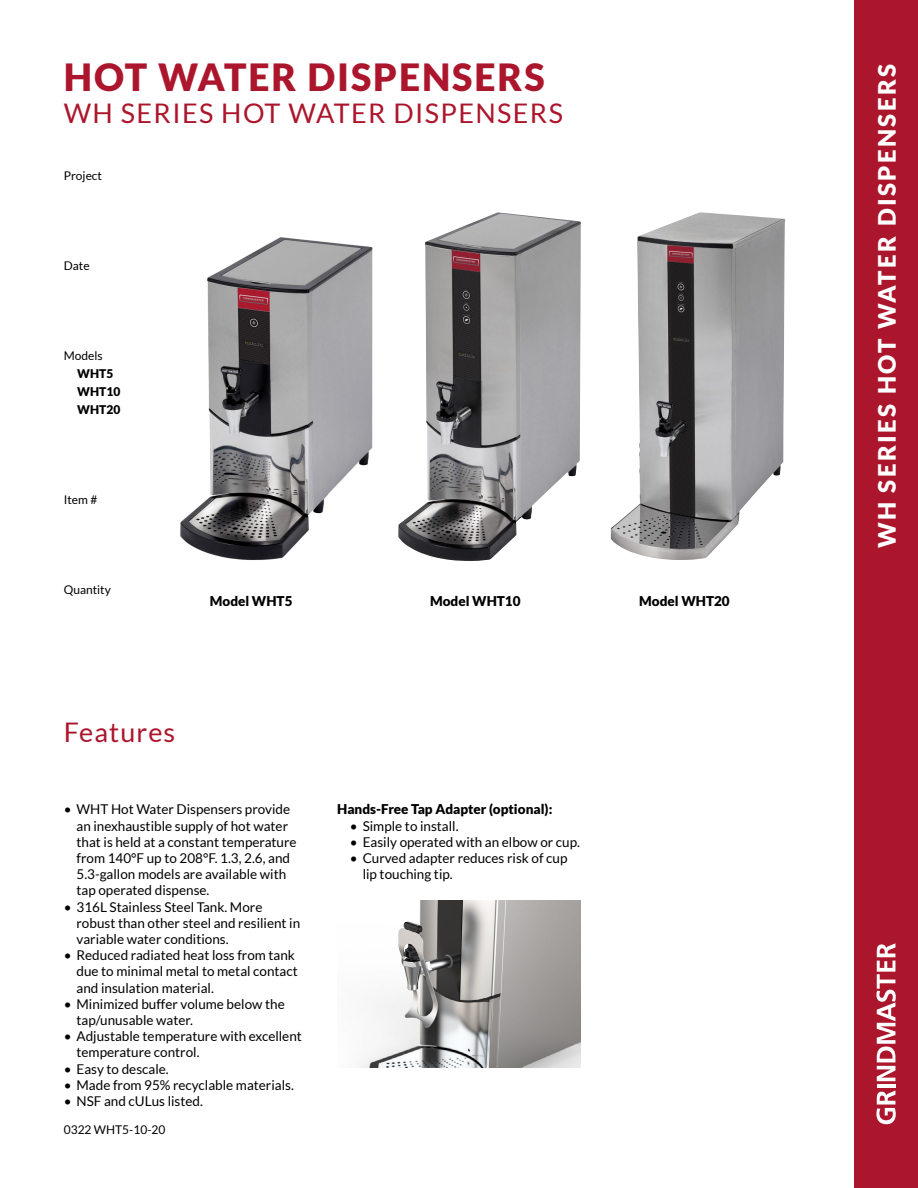
<style>
.page{position:relative;width:918px;height:1188px;background:#fff}
.page>*{position:absolute;margin:0;border:0;box-sizing:border-box;transform-origin:0 0}
.t1{font:900 37.5px "Lato";letter-spacing:.05em;color:#ac162c}
.t2{font:27px "Lato";letter-spacing:.04em;color:#ac162c}
.t3{font:900 24px "Lato";letter-spacing:.1em;color:#fff}
.t4{font:13.5px/16.2px "Lato";color:#000}
.t5{font:900 13.5px "Lato";color:#000}
.t6{font:12px "Lato";color:#000}
.t7{font:900 12px/18px "Lato";color:#000}
</style>
<div class="page">
<img style="left:398px;top:212px;width:183px;height:349px">
<img style="left:611px;top:212px;width:175px;height:348px">
<img style="left:180px;top:237px;width:193px;height:323px">
<img style="left:359px;top:900px;width:222px;height:168px">
<div style="left:854px;top:0;width:64px;height:1188px;background:#ac162c"></div>
<svg style="left:876px;top:1091px;width:20px;height:33px"></svg>
<hr style="left:877px;top:1085px;width:18px;height:3px;background:#fff">
<svg style="left:876px;top:943px;width:20px;height:138px"></svg>
<h1 class="t1" style="left:64px;top:55px;width:125px">hot wat</h1>
<h1 class="t1" style="left:248px;top:55px;width:298px">er dispensers</h1>
<h2 class="t2" style="left:64px;top:99px;width:25px">wh</h2>
<h2 class="t2" style="left:121px;top:99px;width:17px">series</h2>
<h2 class="t2" style="left:221px;top:99px;width:190px">HOt WATER dispensers</h2>
<p class="t6" style="left:64px;top:169px;width:40px">Project</p>
<p class="t6" style="left:64px;top:259px;width:27px">Date</p>
<p class="t6" style="left:64px;top:349px;width:40px">Models</p>
<p class="t7" style="left:77px;top:364px;width:45px">WHT5<br>WHT10<br>WHT20</p>
<p class="t6" style="left:64px;top:493px;width:35px">Item #</p>
<p class="t6" style="left:64px;top:583px;width:49px">Quantity</p>
<p class="t5" style="left:210px;top:593px;width:84px">Model WHT5</p>
<p class="t5" style="left:430px;top:593px;width:92px">Model WHT10</p>
<p class="t5" style="left:639px;top:593px;width:92px">Model WHT20</p>
<h2 class="t2" style="left:64px;top:717px;width:113px">Features</h2>
<p class="t4" style="left:77px;top:801px;width:222px;text-indent:-13px">• WHT Hot Water Dispensers provide an inexhaustible supply of hot water that is held at a constant temperature from 140°F up to 208°F. 1.3, 2.6, and 5.3-gallon models are available with tap operated dispense.</p>
<p class="t4" style="left:77px;top:899px;width:225px;text-indent:-13px">• 316L Stainless Steel Tank. More robust than other steel and resilient in variable water conditions.</p>
<p class="t4" style="left:77px;top:947px;width:223px;text-indent:-13px">• Reduced radiated heat loss from tank due to minimal metal to metal contact and insulation material.</p>
<p class="t4" style="left:77px;top:996px;width:210px;text-indent:-13px">• Minimized buffer volume below the tap/unusable water.</p>
<p class="t4" style="left:77px;top:1028px;width:227px;text-indent:-13px">• Adjustable temperature with excellent temperature control.</p>
<p class="t4" style="left:64px;top:1061px;width:106px">• Easy to descale.</p>
<p class="t4" style="left:64px;top:1077px;width:232px">• Made from 95% recyclable materials.</p>
<p class="t4" style="left:64px;top:1093px;width:141px">• NSF and cULus listed.</p>
<p class="t6" style="left:64px;top:1123px;width:103px">0322 WHT5-10-20</p>
<p class="t5" style="left:337px;top:802px;width:217px">Hands-Free Tap Adapter (optional):</p>
<p class="t4" style="left:350px;top:818px;width:110px">• Simple to install.</p>
<p class="t4" style="left:350px;top:834px;width:232px">• Easily operated with an elbow or cup.</p>
<p class="t4" style="left:363px;top:850px;width:206px;text-indent:-13px">• Curved adapter reduces risk of cup lip touching tip.</p>
<h3 class="t3" style="left:873px;top:548px;width:484px;rotate:-90deg">WH SERIES HOT WATER DISPENSERS</h3>
</div>
